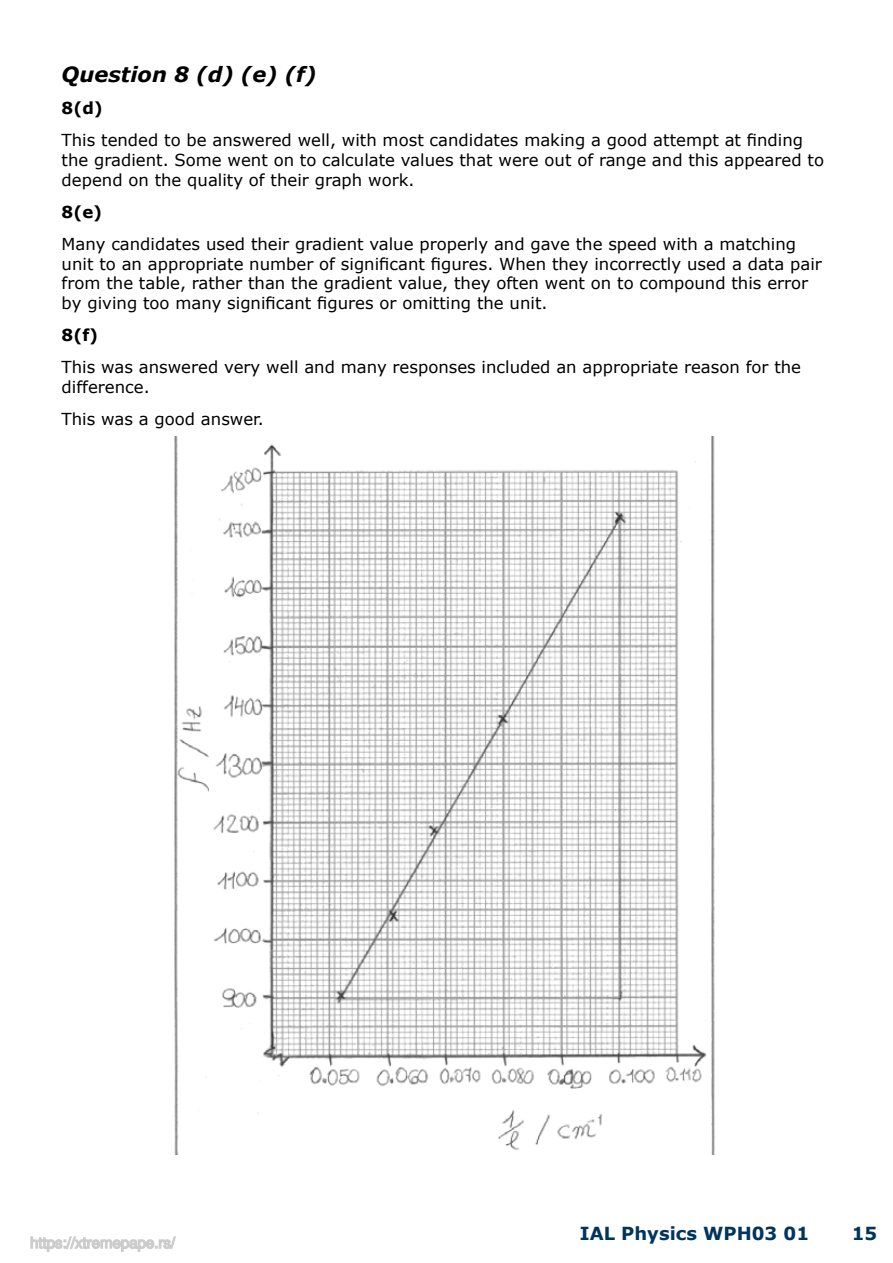
<style>
.page{position:relative;width:893px;height:1263px;background:#fff}
.page>*{position:absolute;margin:0;border:0;box-sizing:border-box;transform-origin:0 0}
.t1{font:italic 700 21px "Verdana";color:#000}
.t2{font:700 18px "Verdana";color:#00355e}
.t3{font:16.5px/19.5px "Verdana";color:#000}
.t4{font:700 16.5px "Verdana";color:#000}
</style>
<div class="page">
<img style="left:174px;top:436px;width:541px;height:718px">
<svg style="left:30px;top:1236px;width:146px;height:16px"></svg>
<p class="t1" style="left:62px;top:66px;width:256px">Question 8 (d) (e) (f)</p>
<p class="t4" style="left:62px;top:102px;width:43px">8(d)</p>
<p class="t3" style="left:62px;top:131px;width:764px">This tended to be answered well, with most candidates making a good attempt at finding the gradient. Some went on to calculate values that were out of range and this appeared to depend on the quality of their graph work.</p>
<p class="t4" style="left:62px;top:205px;width:42px">8(e)</p>
<p class="t3" style="left:62px;top:234px;width:762px">Many candidates used their gradient value properly and gave the speed with a matching unit to an appropriate number of significant figures. When they incorrectly used a data pair from the table, rather than the gradient value, they often went on to compound this error by giving too many significant figures or omitting the unit.</p>
<p class="t4" style="left:62px;top:323px;width:38px">8(f)</p>
<p class="t3" style="left:62px;top:357px;width:741px">This was answered very well and many responses included an appropriate reason for the difference.</p>
<p class="t3" style="left:62px;top:409px;width:204px">This was a good answer.</p>
<p class="t2" style="left:580px;top:1226px;width:231px">IAL Physics WPH03 01</p>
<p class="t2" style="left:852px;top:1221px;width:27px">15</p>
</div>
